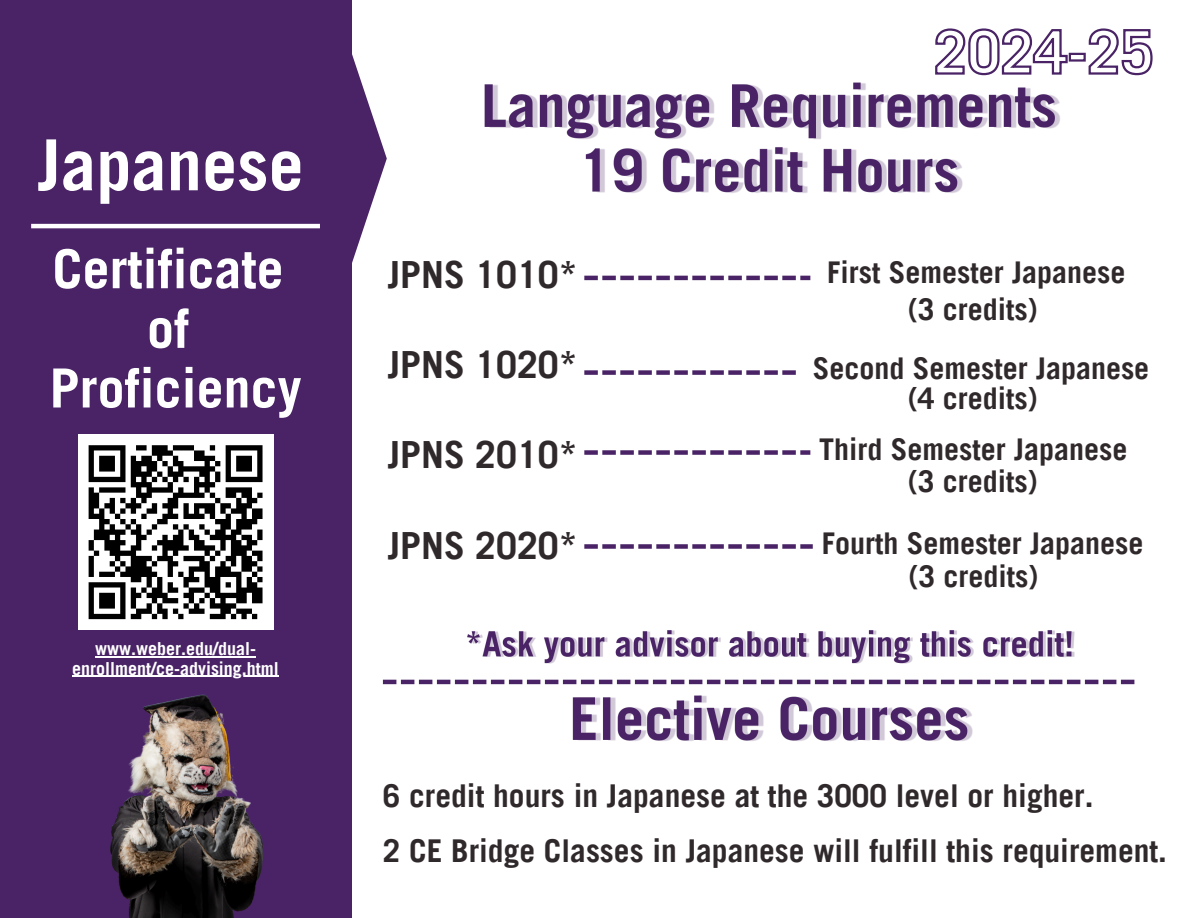
<style>
.page{position:relative;width:1188px;height:918px;background:#fff}
.page>*{position:absolute;margin:0;border:0;box-sizing:border-box;transform-origin:0 0}
.t1{font:700 70.5px "Trade Gothic LT Pro";color:#fff}
.t2{font:700 54px/59.7px "Trade Gothic LT Pro";color:#fff;text-align:center}
.t3{font:700 37.5px "Trade Gothic LT Pro";color:#30292b}
.t4{font:700 31.5px "Trade Gothic LT Pro";color:#30292b}
.t5{font:700 30px "Trade Gothic LT Pro";color:#30292b}
.t6{font:700 18px "Trade Gothic LT Pro";color:#fff}
</style>
<div class="page">
<div style="left:0;top:0;width:351px;height:918px;background:#492365"></div>
<svg style="left:180px;top:0;width:207px;height:780px"></svg>
<hr style="left:31px;top:224px;width:289px;height:4px;background:#fff">
<hr style="left:584px;top:276px;width:14px;height:4px;background:#492365">
<hr style="left:602px;top:276px;width:14px;height:4px;background:#492365">
<hr style="left:620px;top:276px;width:14px;height:4px;background:#492365">
<hr style="left:638px;top:276px;width:14px;height:4px;background:#492365">
<hr style="left:656px;top:276px;width:14px;height:4px;background:#492365">
<hr style="left:674px;top:276px;width:14px;height:4px;background:#492365">
<hr style="left:692px;top:276px;width:14px;height:4px;background:#492365">
<hr style="left:710px;top:276px;width:14px;height:4px;background:#492365">
<hr style="left:728px;top:276px;width:14px;height:4px;background:#492365">
<hr style="left:746px;top:276px;width:14px;height:4px;background:#492365">
<hr style="left:764px;top:276px;width:14px;height:4px;background:#492365">
<hr style="left:782px;top:276px;width:14px;height:4px;background:#492365">
<hr style="left:800px;top:276px;width:10px;height:4px;background:#492365">
<div style="left:584px;top:450px;width:14px;height:5px;background:#492365"></div>
<div style="left:602px;top:450px;width:14px;height:5px;background:#492365"></div>
<div style="left:620px;top:450px;width:14px;height:5px;background:#492365"></div>
<div style="left:638px;top:450px;width:14px;height:5px;background:#492365"></div>
<div style="left:656px;top:450px;width:14px;height:5px;background:#492365"></div>
<div style="left:674px;top:450px;width:14px;height:5px;background:#492365"></div>
<div style="left:692px;top:450px;width:14px;height:5px;background:#492365"></div>
<div style="left:710px;top:450px;width:14px;height:5px;background:#492365"></div>
<div style="left:728px;top:450px;width:14px;height:5px;background:#492365"></div>
<div style="left:746px;top:450px;width:14px;height:5px;background:#492365"></div>
<div style="left:764px;top:450px;width:14px;height:5px;background:#492365"></div>
<div style="left:782px;top:450px;width:14px;height:5px;background:#492365"></div>
<div style="left:800px;top:450px;width:10px;height:5px;background:#492365"></div>
<div style="left:584px;top:370px;width:14px;height:5px;background:#492365"></div>
<div style="left:602px;top:370px;width:14px;height:5px;background:#492365"></div>
<div style="left:620px;top:370px;width:14px;height:5px;background:#492365"></div>
<div style="left:638px;top:370px;width:14px;height:5px;background:#492365"></div>
<div style="left:656px;top:370px;width:14px;height:5px;background:#492365"></div>
<div style="left:674px;top:370px;width:14px;height:5px;background:#492365"></div>
<div style="left:692px;top:370px;width:14px;height:5px;background:#492365"></div>
<div style="left:710px;top:370px;width:14px;height:5px;background:#492365"></div>
<div style="left:728px;top:370px;width:14px;height:5px;background:#492365"></div>
<div style="left:746px;top:370px;width:14px;height:5px;background:#492365"></div>
<div style="left:764px;top:370px;width:14px;height:5px;background:#492365"></div>
<div style="left:782px;top:370px;width:14px;height:5px;background:#492365"></div>
<svg style="left:584px;top:544px;width:229px;height:5px"></svg>
<img style="left:484px;top:82px;width:576px;height:111px">
<svg style="left:935px;top:28px;width:218px;height:48px"></svg>
<svg style="left:383px;top:680px;width:751px;height:4px"></svg>
<img style="left:572px;top:695px;width:401px;height:46px">
<img style="left:467px;top:630px;width:608px;height:34px">
<div style="left:78px;top:435px;width:195px;height:195px;background:#fff"></div>
<svg style="left:88px;top:445px;width:175px;height:175px"></svg>
<img style="left:110px;top:682px;width:194px;height:236px">
<hr style="left:95px;top:657px;width:161px;height:1px;background:#fff">
<hr style="left:72px;top:676px;width:207px;height:1px;background:#fff">
<h1 class="t1" style="left:38px;top:139px;width:268px">Japanese</h1>
<h2 class="t2" style="left:50px;top:246px;width:254px">Certificate of<br>Proficiency</h2>
<h5 class="t6" style="left:95px;top:642px;width:162px">www.weber.edu/dual-</h5>
<h5 class="t6" style="left:72px;top:662px;width:208px">enrollment/ce-advising.html</h5>
<p class="t3" style="left:388px;top:261px;width:191px">JPNS 1010*</p>
<h5 class="t5" style="left:827px;top:261px;width:300px">First Semester Japanese</h5>
<h5 class="t5" style="left:908px;top:299px;width:131px">(3 credits)</h5>
<p class="t3" style="left:388px;top:351px;width:191px">JPNS 1020*</p>
<h5 class="t5" style="left:813px;top:358px;width:338px">Second Semester Japanese</h5>
<h5 class="t5" style="left:908px;top:387px;width:131px">(4 credits)</h5>
<h2 class="t3" style="left:388px;top:441px;width:191px">JPNS 2010*</h2>
<h3 class="t5" style="left:819px;top:438px;width:310px">Third Semester Japanese</h3>
<h3 class="t5" style="left:908px;top:471px;width:131px">(3 credits)</h3>
<h3 class="t3" style="left:388px;top:532px;width:191px">JPNS 2020*</h3>
<h5 class="t5" style="left:822px;top:532px;width:323px">Fourth Semester Japanese</h5>
<h5 class="t5" style="left:909px;top:565px;width:131px">(3 credits)</h5>
<h5 class="t4" style="left:383px;top:785px;width:712px">6 credit hours in Japanese at the 3000 level or higher.</h5>
<h3 class="t4" style="left:383px;top:839px;width:786px">2 CE Bridge Classes in Japanese will fulfill this requirement.</h3>
</div>
